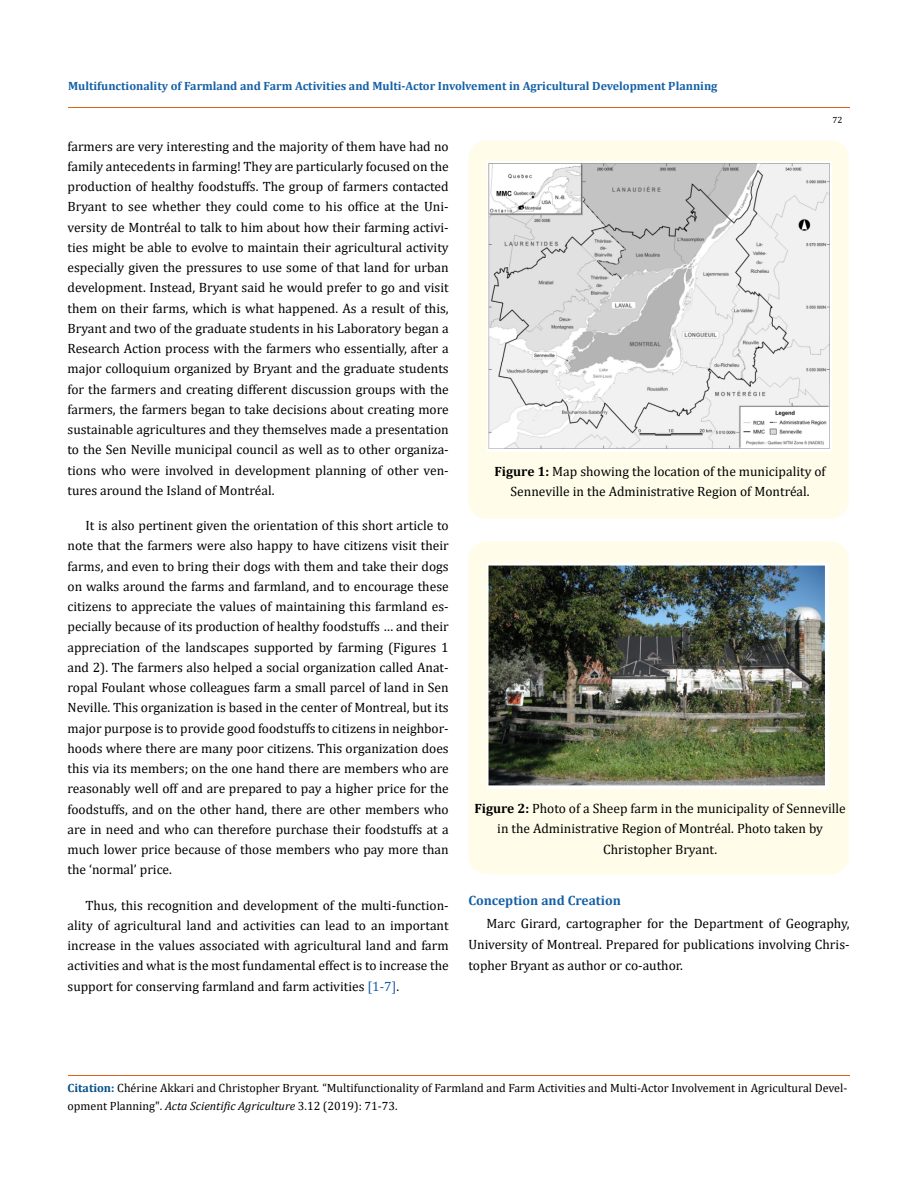
<style>
.page{position:relative;width:917px;height:1188px;background:#fff}
.page>*{position:absolute;margin:0;border:0;box-sizing:border-box;transform-origin:0 0}
.t1{font:13.5px/20.2px "Cambria";color:#000;text-align:justify}
.t2{font:700 13.5px "Cambria";color:#1560a6}
.t3{font:12px/18px "Cambria";color:#000}
.t4{font:700 12px "Cambria";color:#1560a6}
.t5{font:9px "Cambria";color:#000}
.s1{color:#1560a6}
.s2{font-weight:700}
.s3{font-weight:700;color:#035089}
.s4{font-style:italic}
</style>
<div class="page">
<div style="left:468px;top:140px;width:380px;height:379px;background:#fffde9;border-radius:18px"></div>
<img style="left:487px;top:161px;width:344px;height:291px">
<div style="left:468px;top:542px;width:380px;height:332px;background:#fffde9;border-radius:18px"></div>
<img style="left:487px;top:564px;width:341px;height:224px">
<hr style="left:68px;top:108px;width:781px;height:1px;background:#e05d1a">
<hr style="left:68px;top:1076px;width:781px;height:1px;background:#e05d1a">
<p class="t4" style="left:68px;top:78px;width:651px">Multifunctionality of Farmland and Farm Activities and Multi-Actor Involvement in Agricultural Development Planning</p>
<p class="t5" style="left:832px;top:114px;width:11px">72</p>
<p class="t1" style="left:67px;top:136px;width:383px">farmers are very interesting and the majority of them have had no family antecedents in farming! They are particularly focused on the production of healthy foodstuffs. The group of farmers contacted Bryant to see whether they could come to his office at the Uni&shy;versity de Montréal to talk to him about how their farming activi&shy;ties might be able to evolve to maintain their agricultural activity especially given the pressures to use some of that land for urban development. Instead, Bryant said he would prefer to go and visit them on their farms, which is what happened. As a result of this, Bryant and two of the graduate students in his Laboratory began a Research Action process with the farmers who essentially, after a major colloquium organized by Bryant and the graduate students for the farmers and creating different discussion groups with the farmers, the farmers began to take decisions about creating more sustainable agricultures and they themselves made a presentation to the Sen Neville municipal council as well as to other organiza&shy;tions who were involved in development planning of other ven&shy;tures around the Island of Montréal.</p>
<p class="t1" style="left:67px;top:515px;width:383px;text-indent:18px">It is also pertinent given the orientation of this short article to note that the farmers were also happy to have citizens visit their farms, and even to bring their dogs with them and take their dogs on walks around the farms and farmland, and to encourage these citizens to appreciate the values of maintaining this farmland es&shy;pecially because of its production of healthy foodstuffs … and their appreciation of the landscapes supported by farming (Figures 1 and 2). The farmers also helped a social organization called Anat&shy;ropal Foulant whose colleagues farm a small parcel of land in Sen Neville. This organization is based in the center of Montreal, but its major purpose is to provide good foodstuffs to citizens in neighbor&shy;hoods where there are many poor citizens. This organization does this via its members; on the one hand there are members who are reasonably well off and are prepared to pay a higher price for the foodstuffs, and on the other hand, there are other members who are in need and who can therefore purchase their foodstuffs at a much lower price because of those members who pay more than the ‘normal’ price.</p>
<p class="t1" style="left:67px;top:895px;width:383px;text-indent:18px">Thus, this recognition and development of the multi-function&shy;ality of agricultural land and activities can lead to an important increase in the values associated with agricultural land and farm activities and what is the most fundamental effect is to increase the support for conserving farmland and farm activities <span class="s1">[1-7]</span>.</p>
<p class="t1" style="left:494px;top:461px;width:332px;text-align:center"><span class="s2">Figure 1:</span> Map showing the location of the municipality of<br>Senneville in the Administrative Region of Montréal.</p>
<p class="t1" style="left:474px;top:798px;width:373px;text-align:center"><span class="s2">Figure 2:</span> Photo of a Sheep farm in the municipality of Senneville in the Administrative Region of Montréal. Photo taken by<br>Christopher Bryant.</p>
<p class="t2" style="left:468px;top:890px;width:154px">Conception and Creation</p>
<p class="t1" style="left:468px;top:913px;width:382px;line-height:21px;text-indent:18px">Marc Girard, cartographer for the Department of Geography, University of Montreal. Prepared for publications involving Chris&shy;topher Bryant as author or co-author.</p>
<p class="t3" style="left:68px;top:1079px;width:781px"><span class="s3">Citation:</span> Chérine Akkari and Christopher Bryant<span class="s4">.</span> “Multifunctionality of Farmland and Farm Activities and Multi-Actor Involvement in Agricultural Devel&shy;opment Planning". <span class="s4">Acta Scientific Agriculture</span> 3.12 (2019): 71-73.</p>
</div>
